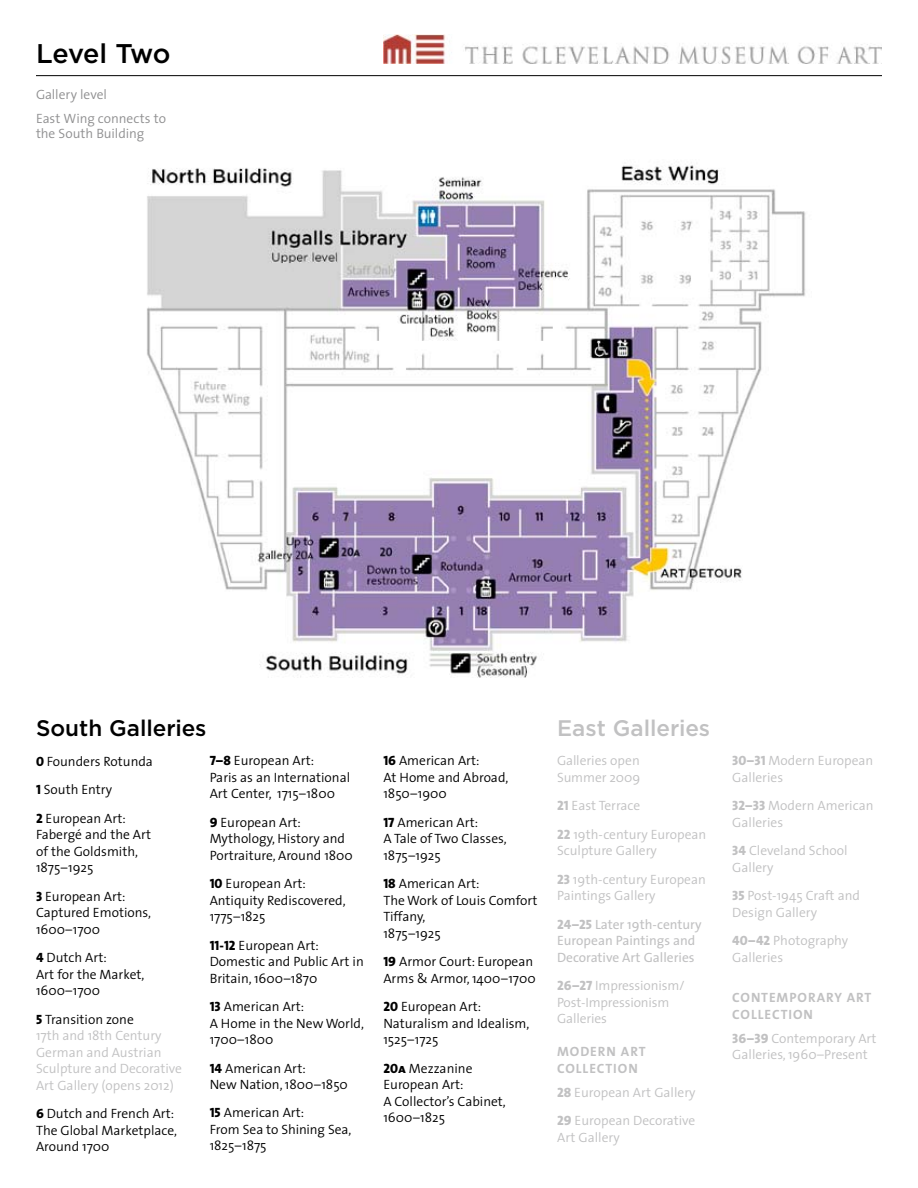
<style>
.page{position:relative;width:918px;height:1188px;background:#fff}
.page>*{position:absolute;margin:0;border:0;box-sizing:border-box;transform-origin:0 0}
.t1{font:500 27px "Gotham";color:#000}
.t2{font:500 22.5px "Gotham";color:#000}
.t3{font:500 22.5px "Gotham";color:#c1c1c2}
.t4{font:300 13.5px/16.5px "The Sans";color:#000}
.t5{font:300 13.5px/16.5px "The Sans";color:#c1c1c2}
.t6{font:13.5px/28.5px "The Sans";color:#c1c1c2}
.t7{font:300 13.5px/24px "The Sans";letter-spacing:-.005em;color:#8f8f90}
.t8{font:13.5px/16.5px "The Sans Bold Caps";letter-spacing:.07em;color:#c1c1c2}
.s1{font-family:"The Sans Extra Bold Caps";font-weight:400}
.s2{font-family:"The Sans Extra Bold Caps";font-weight:400;color:#000}
.s3{color:#000}
.s4{font-weight:300}
.s5{font-family:"The Sans Extra Bold Caps"}
</style>
<div class="page">
<img style="left:147px;top:165px;width:659px;height:513px">
<hr style="left:36px;top:75px;width:846px;height:1px;background:#000">
<img style="left:383px;top:34px;width:499px;height:29px">
<h1 class="t1" style="left:36px;top:38px;width:136px">Level Two</h1>
<p class="t7" style="left:36px;top:82px;width:132px">Gallery level<br>East Wing connects to</p>
<p class="t7" style="left:36px;top:121px;width:110px">the South Building</p>
<h2 class="t2" style="left:36px;top:715px;width:172px">South Galleries</h2>
<p class="t4" style="left:36px;top:747px;width:119px;line-height:28.5px"><span class="s1">0</span> Founders Rotunda<br><span class="s1">1</span> South Entry<br><span class="s1">2</span> European Art:</p>
<p class="t4" style="left:36px;top:826px;width:117px">Fabergé and the Art of the Goldsmith,<br>1875–1925</p>
<p class="t4" style="left:36px;top:888px;width:117px"><span class="s1">3</span> European Art:<br>Captured Emotions,<br>1600–1700</p>
<p class="t4" style="left:36px;top:949px;width:110px"><span class="s1">4</span> Dutch Art:<br>Art for the Market,<br>1600–1700</p>
<p class="t5" style="left:36px;top:1010px;width:147px"><span class="s2">5</span> <span class="s3">Transition zone<br></span>17th and 18th Century<br>German and Austrian<br>Sculpture and Decorative<br>Art Gallery (opens 2012)</p>
<p class="t4" style="left:36px;top:1105px;width:143px"><span class="s1">6</span> Dutch and French Art:<br>The Global Marketplace,<br>Around 1700</p>
<p class="t4" style="left:210px;top:752px;width:142px"><span class="s1">7–8</span> European Art:<br>Paris as an International<br>Art Center, 1715–1800</p>
<p class="t4" style="left:210px;top:813px;width:145px"><span class="s1">9</span> European Art:<br>Mythology, History and<br>Portraiture, Around 1800</p>
<p class="t4" style="left:210px;top:875px;width:137px"><span class="s1">10</span> European Art:<br>Antiquity Rediscovered,<br>1775–1825</p>
<p class="t4" style="left:210px;top:936px;width:156px"><span class="s1">11-12</span> European Art:<br>Domestic and Public Art in<br>Britain, 1600–1870</p>
<p class="t4" style="left:210px;top:998px;width:156px"><span class="s1">13</span> American Art:<br>A Home in the New World,<br>1700–1800</p>
<p class="t4" style="left:210px;top:1059px;width:140px"><span class="s1">14</span> American Art:<br>New Nation, 1800–1850</p>
<p class="t4" style="left:210px;top:1104px;width:143px"><span class="s1">15</span> American Art:<br>From Sea to Shining Sea,<br>1825–1875</p>
<p class="t4" style="left:383px;top:752px;width:127px"><span class="s1">16</span> American Art:<br>At Home and Abroad,<br>1850–1900</p>
<p class="t4" style="left:383px;top:813px;width:125px"><span class="s1">17</span> American Art:<br>A Tale of Two Classes,<br>1875–1925</p>
<p class="t4" style="left:383px;top:875px;width:156px"><span class="s1">18</span> American Art:<br>The Work of Louis Comfort<br>Tiffany,<br>1875–1925</p>
<p class="t4" style="left:383px;top:953px;width:154px"><span class="s1">19</span> Armor Court: European<br>Arms &amp; Armor, 1400–1700</p>
<p class="t4" style="left:383px;top:998px;width:148px"><span class="s1">20</span> European Art:<br>Naturalism and Idealism,<br>1525–1725</p>
<p class="t4" style="left:383px;top:1059px;width:124px"><span class="s1">20a</span> Mezzanine<br>European Art:<br>A Collector’s Cabinet,<br>1600–1825</p>
<h2 class="t3" style="left:557px;top:715px;width:155px">East Galleries</h2>
<p class="t5" style="left:557px;top:752px;width:85px">Galleries open<br>Summer 2009</p>
<p class="t5" style="left:557px;top:791px;width:151px;line-height:28.5px"><span class="s1">21</span> East Terrace<br><span class="s1">22</span> 19th-century European</p>
<p class="t5" style="left:557px;top:836px;width:150px;line-height:28.5px">Sculpture Gallery<br><span class="s1">23</span> 19th-century European</p>
<p class="t6" style="left:557px;top:881px;width:146px"><span class="s4">Paintings Gallery<br></span><span class="s5">24–25</span> Later 19th-century</p>
<p class="t6" style="left:557px;top:932px;width:140px;line-height:16.5px">European Paintings and<br>Decorative Art Galleries</p>
<p class="t5" style="left:557px;top:977px;width:129px"><span class="s1">26–27</span> Impressionism/<br>Post-Impressionism<br>Galleries</p>
<p class="t8" style="left:557px;top:1043px;width:90px">MODERN ART<br>COLLECTION</p>
<p class="t5" style="left:557px;top:1077px;width:140px;line-height:28.5px"><span class="s1">28</span> European Art Gallery<br><span class="s1">29</span> European Decorative</p>
<p class="t5" style="left:557px;top:1128px;width:64px">Art Gallery</p>
<p class="t5" style="left:732px;top:752px;width:143px"><span class="s1">30–31</span> Modern European<br>Galleries</p>
<p class="t5" style="left:732px;top:797px;width:143px"><span class="s1">32–33</span> Modern American<br>Galleries</p>
<p class="t5" style="left:732px;top:842px;width:117px"><span class="s1">34</span> Cleveland School<br>Gallery</p>
<p class="t5" style="left:732px;top:887px;width:129px"><span class="s1">35</span> Post-1945 Craft and<br>Design Gallery</p>
<p class="t5" style="left:732px;top:932px;width:117px"><span class="s1">40–42</span> Photography<br>Galleries</p>
<p class="t8" style="left:732px;top:989px;width:124px">CONTEMPORARY ART<br>COLLECTION</p>
<p class="t5" style="left:732px;top:1029px;width:146px"><span class="s1">36–39</span> Contemporary Art<br>Galleries, 1960–Present</p>
</div>
